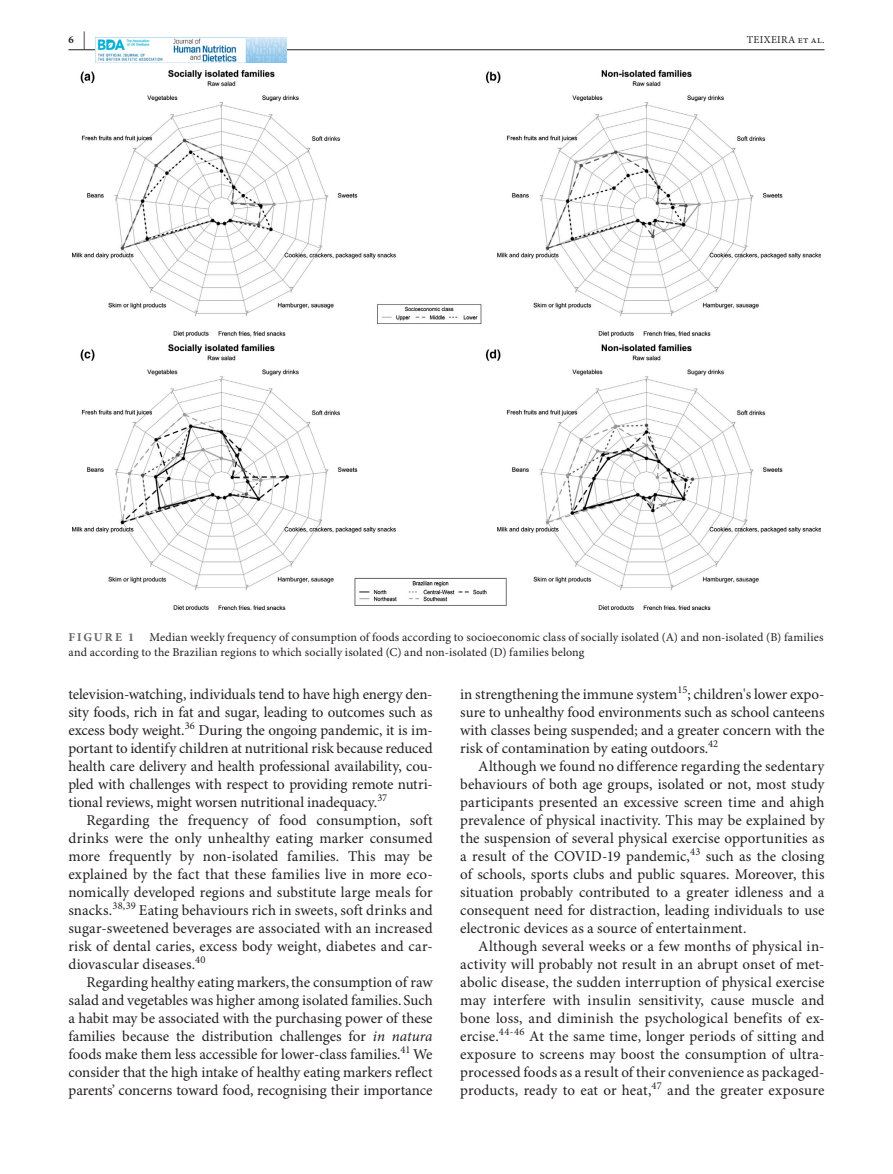
<style>
.page{position:relative;width:893px;height:1174px;background:#fff}
.page>*{position:absolute;margin:0;border:0;box-sizing:border-box;transform-origin:0 0}
.t1{font:15px/18px "Minion Pro";color:#231f20;text-align:justify}
.t2{font:12px/15px "Minion Pro";letter-spacing:.015em;color:#231f20}
.t3{font:700 12px "Minion Pro";letter-spacing:.17em;color:#636366}
.t4{font:10.5px "Minion Pro";letter-spacing:.02em;color:#231f20}
.t5{font:700 10.5px "Minion Pro";color:#231f20}
.s1{font-size:18px}
.s2{font-style:italic}
</style>
<div class="page">
<hr style="left:68px;top:49px;width:756px;height:1px;background:#231f20">
<img style="left:95px;top:37px;width:192px;height:25px">
<img style="left:72px;top:70px;width:749px;height:540px">
<p class="t5" style="left:68px;top:33px;width:19px">6 <span class="s1">|</span></p>
<p class="t4" style="left:747px;top:33px;width:79px">TEIXEIRA et al.</p>
<p class="t2" style="left:68px;top:630px;width:756px;text-indent:81px">Median weekly frequency of consumption of foods according to socioeconomic class of socially isolated (A) and non-isolated (B) families and according to the Brazilian regions to which socially isolated (C) and non-isolated (D) families belong</p>
<p class="t3" style="left:69px;top:630px;width:67px">FIGURE 1</p>
<p class="t1" style="left:68px;top:686px;width:366px">television-watching, individuals tend to have high energy den&shy;sity foods, rich in fat and sugar, leading to outcomes such as excess body weight.</p>
<p class="t4" style="left:185px;top:719px;width:12px">36</p>
<p class="t1" style="left:68px;top:722px;width:366px;text-indent:130px">During the ongoing pandemic, it is im&shy;portant to identify children at nutritional risk because reduced health care delivery and health professional availability, cou&shy;pled with challenges with respect to providing remote nutri&shy;tional reviews, might worsen nutritional inadequacy.</p>
<p class="t4" style="left:377px;top:791px;width:11px">37</p>
<p class="t1" style="left:68px;top:812px;width:366px;text-indent:18px">Regarding the frequency of food consumption, soft drinks were the only unhealthy eating marker consumed more frequently by non-isolated families. This may be explained by the fact that these families live in more eco&shy;nomically developed regions and substitute large meals for snacks.</p>
<p class="t4" style="left:112px;top:899px;width:25px">38,39</p>
<p class="t1" style="left:68px;top:902px;width:366px;text-indent:70px">Eating behaviours rich in sweets, soft drinks and sugar-sweetened beverages are associated with an increased risk of dental caries, excess body weight, diabetes and car&shy;diovascular diseases.</p>
<p class="t4" style="left:195px;top:953px;width:12px">40</p>
<p class="t1" style="left:68px;top:974px;width:366px;text-indent:18px">Regarding healthy eating markers, the consumption of raw salad and vegetables was higher among isolated families. Such a habit may be associated with the purchasing power of these families because the distribution challenges for <span class="s2">in natura </span>foods make them less accessible for lower-class families.</p>
<p class="t4" style="left:401px;top:1043px;width:12px">41</p>
<p class="t1" style="left:68px;top:1046px;width:366px;text-indent:345px">We consider that the high intake of healthy eating markers reflect parents’ concerns toward food, recognising their importance</p>
<p class="t1" style="left:460px;top:686px;width:219px">in strengthening the immune system</p>
<p class="t4" style="left:677px;top:683px;width:12px">15</p>
<p class="t1" style="left:460px;top:686px;width:366px;text-indent:227px">; children's lower expo&shy;sure to unhealthy food environments such as school canteens with classes being suspended; and a greater concern with the risk of contamination by eating outdoors.</p>
<p class="t4" style="left:708px;top:737px;width:12px">42</p>
<p class="t1" style="left:460px;top:758px;width:366px;text-indent:18px">Although we found no difference regarding the sedentary behaviours of both age groups, isolated or not, most study participants presented an excessive screen time and ahigh prevalence of physical inactivity. This may be explained by the suspension of several physical exercise opportunities as a result of the COVID-19 pandemic,</p>
<p class="t4" style="left:690px;top:845px;width:12px">43</p>
<p class="t1" style="left:460px;top:848px;width:366px;text-indent:245px">such as the closing of schools, sports clubs and public squares. Moreover, this situation probably contributed to a greater idleness and a consequent need for distraction, leading individuals to use electronic devices as a source of entertainment.</p>
<p class="t1" style="left:460px;top:938px;width:366px;text-indent:18px">Although several weeks or a few months of physical in&shy;activity will probably not result in an abrupt onset of met&shy;abolic disease, the sudden interruption of physical exercise may interfere with insulin sensitivity, cause muscle and bone loss, and diminish the psychological benefits of ex&shy;ercise.<sup>44-46</sup> At the same time, longer periods of sitting and exposure to screens may boost the consumption of ultra&shy;processed foods as a result of their convenience as packaged&shy;products, ready to eat or heat,<sup>47</sup> and the greater exposure</p>
</div>
